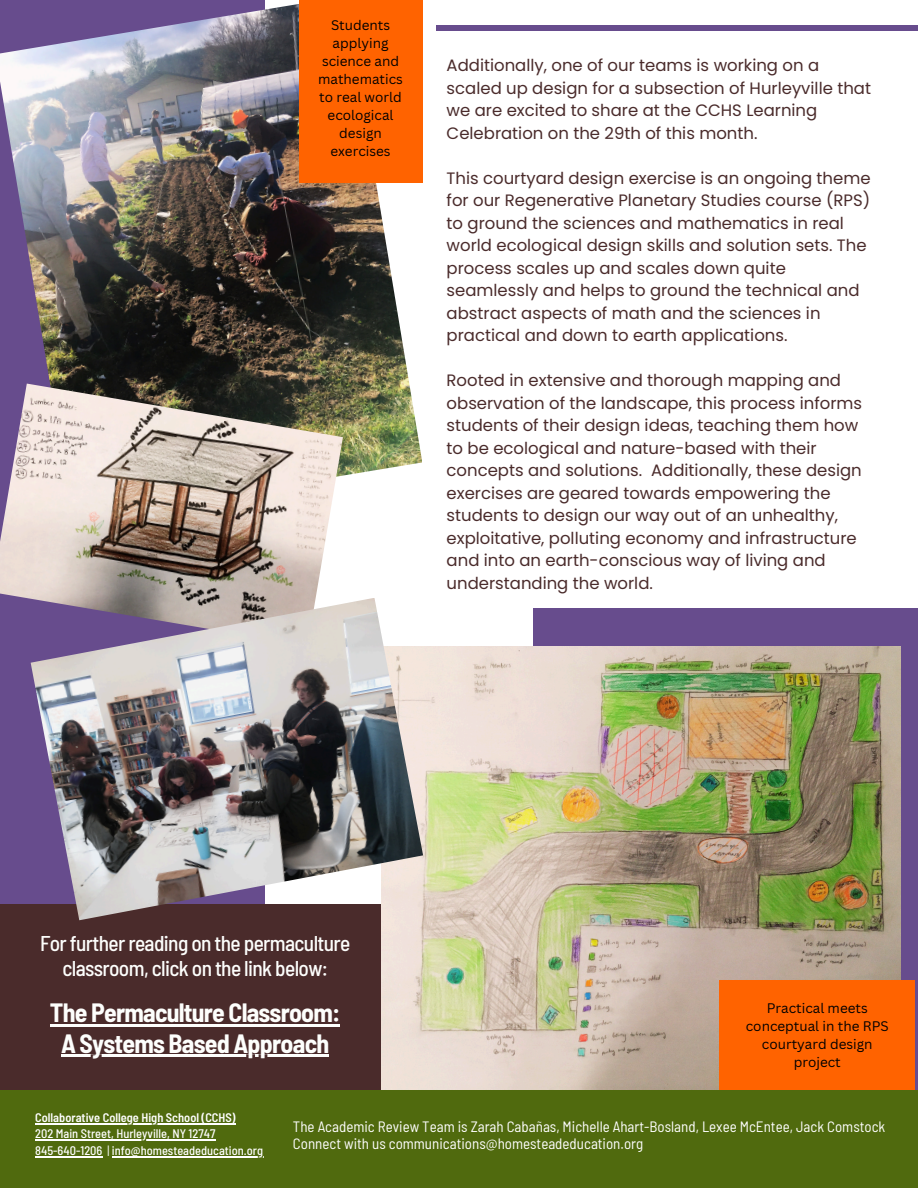
<style>
.page{position:relative;width:918px;height:1188px;background:#fff}
.page>*{position:absolute;margin:0;border:0;box-sizing:border-box;transform-origin:0 0}
.t1{font:700 semi-condensed 25.8px/30.5px "Barlow";letter-spacing:-.03em;color:#fdfefc;text-align:center}
.t2{font:500 semi-condensed 21.3px/24.8px "Barlow";letter-spacing:-.03em;color:#fdfefc;text-align:center}
.t3{font:16.5px/22.5px "Poppins";color:#4a2b2b}
.t4{font:semi-condensed 15px/16.8px "Barlow";color:#fff}
.t5{font:13.5px/18px "Canva Sans";color:#000;text-align:center}
.t6{font:500 semi-condensed 12.45px/16.5px "Barlow";color:#fff}
.t7{font:600 semi-condensed 12.45px "Barlow";color:#fff}
.s1{font-weight:400}
</style>
<div class="page">
<div style="left:436px;top:25px;width:482px;height:6px;background:#674c8d"></div>
<div style="left:0;top:0;width:265px;height:914px;background:#674c8d"></div>
<div style="left:0;top:905px;width:382px;height:283px;background:#4a2b2b"></div>
<div style="left:534px;top:609px;width:384px;height:579px;background:#674c8d"></div>
<img style="left:382px;top:646px;width:518px;height:444px">
<div style="left:0;top:1090px;width:918px;height:98px;background:#506a0e"></div>
<img style="left:0;top:4px;width:422px;height:472px">
<img style="left:0;top:384px;width:343px;height:215px">
<img style="left:31px;top:598px;width:392px;height:322px">
<hr style="left:50px;top:1024px;width:290px;height:3px;background:#fdfefc">
<hr style="left:61px;top:1055px;width:268px;height:2px;background:#fdfefc">
<hr style="left:35px;top:1123px;width:201px;height:1px;background:#fff">
<hr style="left:35px;top:1140px;width:180px;height:1px;background:#fff">
<hr style="left:35px;top:1156px;width:67px;height:1px;background:#fff">
<hr style="left:112px;top:1156px;width:151px;height:1px;background:#fff">
<div style="left:299px;top:0;width:124px;height:182px;background:#ff6300"></div>
<div style="left:719px;top:981px;width:196px;height:109px;background:#ff6300"></div>
<p class="t5" style="left:318px;top:16px;width:86px">Students applying science and mathematics to real world ecological design exercises</p>
<p class="t3" style="left:447px;top:54px;width:426px">Additionally, one of our teams is working on a scaled up design for a subsection of Hurleyville that we are excited to share at the CCHS Learning Celebration on the 29th of this month.</p>
<p class="t3" style="left:447px;top:167px;width:425px">This courtyard design exercise is an ongoing theme for our Regenerative Planetary Studies course (RPS) to ground the sciences and mathematics in real world ecological design skills and solution sets. The process scales up and scales down quite seamlessly and helps to ground the technical and abstract aspects of math and the sciences in practical and down to earth applications.</p>
<p class="t3" style="left:447px;top:369px;width:417px">Rooted in extensive and thorough mapping and observation of the landscape, this process informs students of their design ideas, teaching them how to be ecological and nature-based with their concepts and solutions. Additionally, these design exercises are geared towards empowering the students to design our way out of an unhealthy, exploitative, polluting economy and infrastructure and into an earth-conscious way of living and understanding the world.</p>
<p class="t2" style="left:40px;top:930px;width:312px">For further reading on the permaculture classroom, click on the link below:</p>
<h1 class="t1" style="left:50px;top:996px;width:292px">The Permaculture Classroom:<br>A Systems Based Approach</h1>
<p class="t5" style="left:746px;top:999px;width:144px">Practical meets conceptual in the RPS courtyard design project</p>
<p class="t7" style="left:35px;top:1108px;width:202px">Collaborative College High School (CCHS)</p>
<p class="t6" style="left:35px;top:1125px;width:230px">202 Main Street, Hurleyville, NY 12747<br>845-640-1206 <span class="s1">|</span> info@homesteadeducation.org</p>
<p class="t4" style="left:293px;top:1117px;width:594px">The Academic Review Team is Zarah Cabañas, Michelle Ahart-Bosland, Lexee McEntee, Jack Comstock<br>Connect with us communications@homesteadeducation.org</p>
</div>
